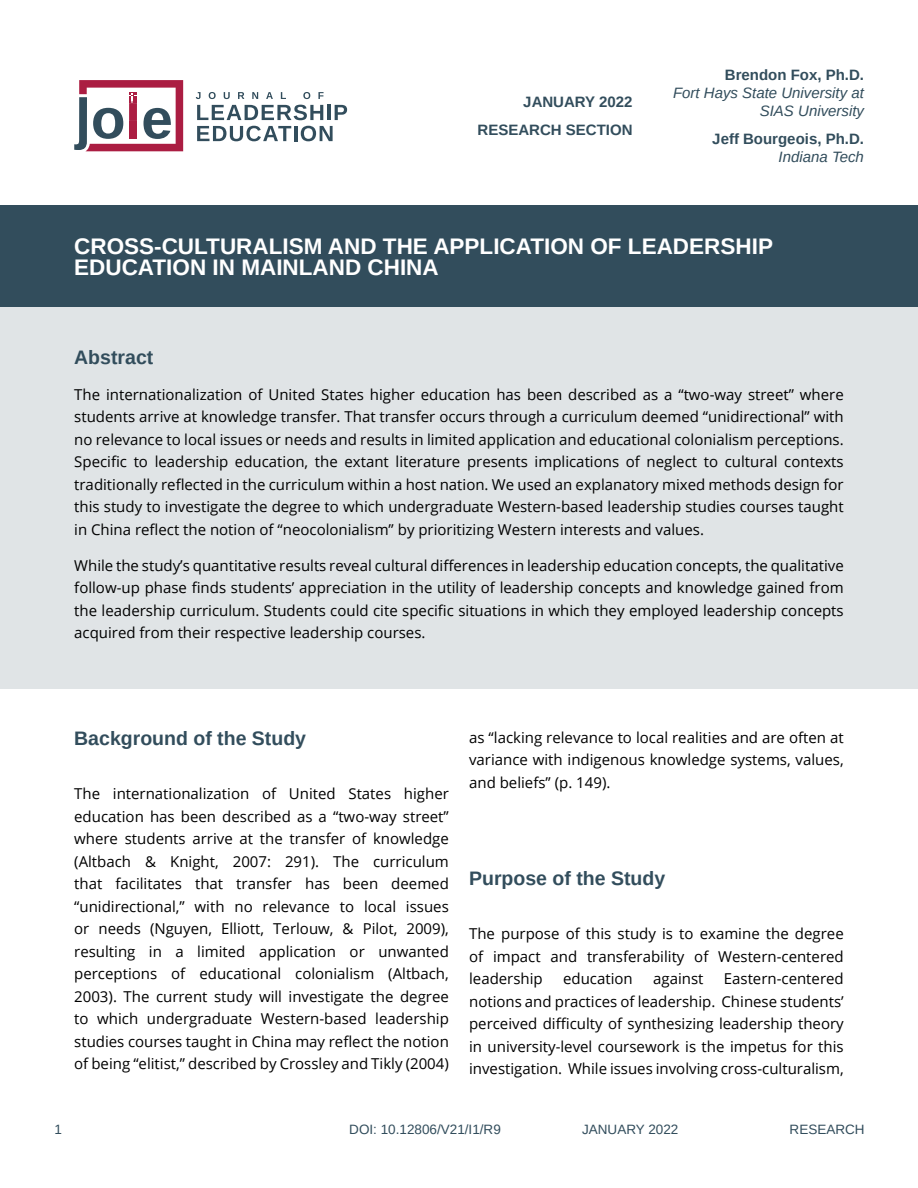
<style>
.page{position:relative;width:918px;height:1188px;background:#fff}
.page>*{position:absolute;margin:0;border:0;box-sizing:border-box;transform-origin:0 0}
.t1{font:700 22.5px/21px "Arimo";color:#fff}
.t2{font:700 19.5px "Arimo";color:#324d5c}
.t3{font:15px/22.5px "Open Sans";color:#000;text-align:justify}
.t4{font:700 15px/27.8px "Arimo";color:#324d5c;text-align:right}
.t5{font:italic 15px/18px "Arimo";color:#324d5c;text-align:right}
.t6{font:13.5px "Arimo";color:#324d5c}
</style>
<div class="page">
<div style="left:0;top:305px;width:918px;height:384px;background:#e0e4e6"></div>
<div style="left:0;top:205px;width:918px;height:102px;background:#324d5c"></div>
<svg style="left:196px;top:92px;width:5px;height:7px"></svg>
<svg style="left:209px;top:92px;width:7px;height:7px"></svg>
<svg style="left:224px;top:92px;width:6px;height:7px"></svg>
<svg style="left:238px;top:92px;width:6px;height:7px"></svg>
<svg style="left:252px;top:92px;width:6px;height:7px"></svg>
<svg style="left:266px;top:92px;width:7px;height:7px"></svg>
<svg style="left:281px;top:92px;width:5px;height:7px"></svg>
<svg style="left:303px;top:92px;width:7px;height:7px"></svg>
<svg style="left:318px;top:92px;width:6px;height:7px"></svg>
<svg style="left:197px;top:105px;width:126px;height:15px"></svg>
<hr style="left:327px;top:105px;width:4px;height:15px;background:#324d5c">
<svg style="left:335px;top:105px;width:12px;height:15px"></svg>
<svg style="left:197px;top:126px;width:94px;height:15px"></svg>
<hr style="left:294px;top:126px;width:3px;height:15px;background:#324d5c">
<svg style="left:301px;top:126px;width:32px;height:15px"></svg>
<svg style="left:74px;top:80px;width:109px;height:71px"></svg>
<p class="t4" style="left:478px;top:88px;width:157px">JANUARY 2022<br>RESEARCH SECTION</p>
<p class="t4" style="left:725px;top:61px;width:141px">Brendon Fox, Ph.D.</p>
<p class="t5" style="left:673px;top:84px;width:192px">Fort Hays State University at<br>SIAS University</p>
<p class="t4" style="left:712px;top:125px;width:153px">Jeff Bourgeois, Ph.D.</p>
<p class="t5" style="left:779px;top:148px;width:87px">Indiana Tech</p>
<h1 class="t1" style="left:74px;top:236px;width:700px">CROSS-CULTURALISM AND THE APPLICATION OF LEADERSHIP<br>EDUCATION IN MAINLAND CHINA</h1>
<h2 class="t2" style="left:74px;top:343px;width:81px">Abstract</h2>
<p class="t3" style="left:74px;top:383px;width:771px">The internationalization of United States higher education has been described as a “two-way street” where students arrive at knowledge transfer. That transfer occurs through a curriculum deemed “unidirectional” with no relevance to local issues or needs and results in limited application and educational colonialism perceptions.<br>Specific to leadership education, the extant literature presents implications of neglect to cultural contexts traditionally reflected in the curriculum within a host nation. We used an explanatory mixed methods design for this study to investigate the degree to which undergraduate Western-based leadership studies courses taught in China reflect the notion of “neocolonialism” by prioritizing Western interests and values.</p>
<p class="t3" style="left:74px;top:554px;width:771px">While the study’s quantitative results reveal cultural differences in leadership education concepts, the qualitative follow-up phase finds students’ appreciation in the utility of leadership concepts and knowledge gained from the leadership curriculum. Students could cite specific situations in which they employed leadership concepts acquired from their respective leadership courses.</p>
<h2 class="t2" style="left:74px;top:725px;width:233px">Background of the Study</h2>
<p class="t3" style="left:74px;top:782px;width:376px">The internationalization of United States higher education has been described as a “two-way street” where students arrive at the transfer of knowledge (Altbach &amp; Knight, 2007: 291). The curriculum that facilitates that transfer has been deemed “unidirectional,” with no relevance to local issues or needs (Nguyen, Elliott, Terlouw, &amp; Pilot, 2009), resulting in a limited application or unwanted perceptions of educational colonialism (Altbach, 2003). The current study will investigate the degree to which undergraduate Western-based leadership studies courses taught in China may reflect the notion of being “elitist,” described by Crossley and Tikly (2004)</p>
<p class="t3" style="left:469px;top:726px;width:376px">as “lacking relevance to local realities and are often at variance with indigenous knowledge systems, values, and beliefs” (p. 149).</p>
<h2 class="t2" style="left:469px;top:865px;width:198px">Purpose of the Study</h2>
<p class="t3" style="left:469px;top:922px;width:376px">The purpose of this study is to examine the degree of impact and transferability of Western-centered leadership</p>
<p class="t3" style="left:469px;top:967px;width:376px;text-indent:255px">Eastern-centered notions and practices of leadership. Chinese students’ perceived difficulty of synthesizing leadership theory in university-level coursework is the impetus for this investigation. While issues involving cross-culturalism,</p>
<p class="t3" style="left:563px;top:967px;width:71px">education</p>
<p class="t3" style="left:653px;top:967px;width:52px">against</p>
<p class="t6" style="left:55px;top:1121px;width:9px">1</p>
<p class="t6" style="left:349px;top:1121px;width:153px">DOI: 10.12806/V21/I1/R9</p>
<p class="t6" style="left:582px;top:1121px;width:98px">JANUARY 2022</p>
<p class="t6" style="left:790px;top:1121px;width:77px">RESEARCH</p>
</div>
